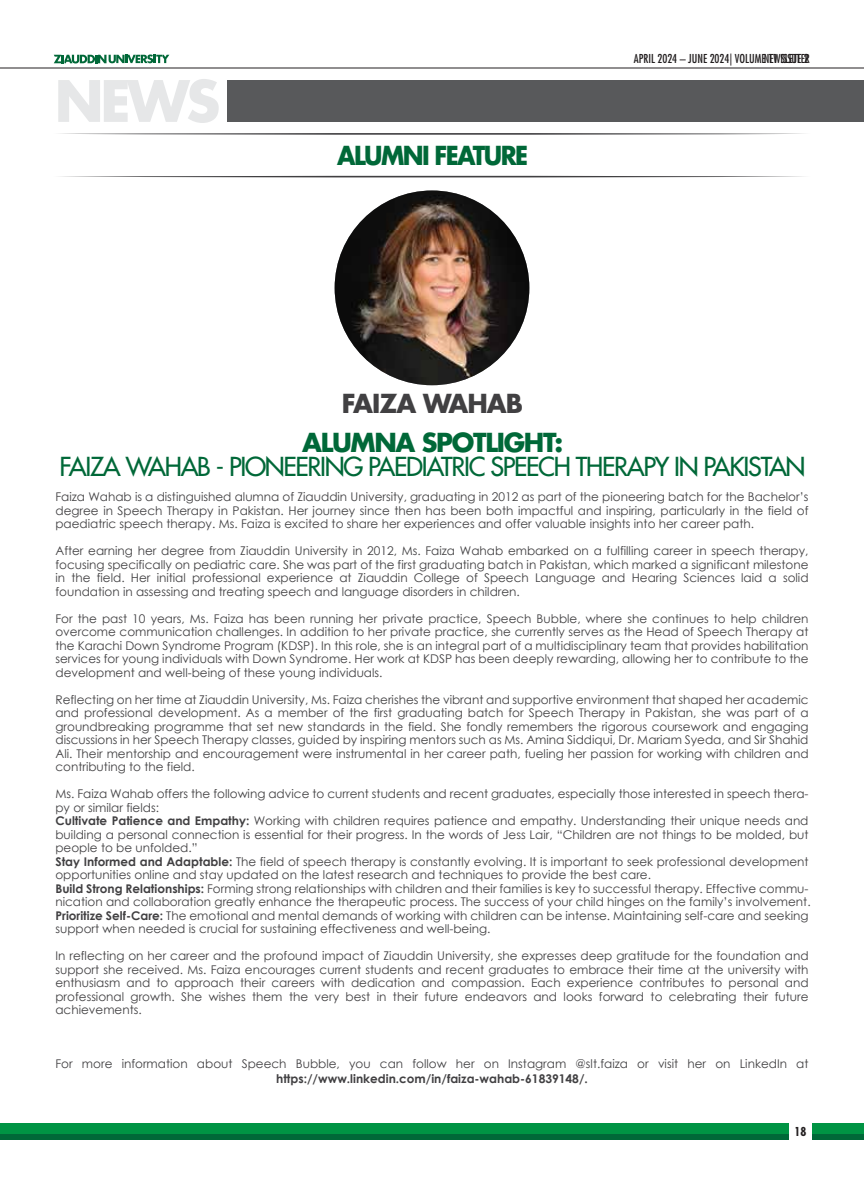
<style>
.page{position:relative;width:864px;height:1188px;background:#fff}
.page>*{position:absolute;margin:0;border:0;box-sizing:border-box;transform-origin:0 0}
.t1{font:700 55.5px "Futura Std";color:#e6e7e8}
.t2{font:500 25.5px "Futura Std";letter-spacing:-.05em;color:#006838}
.t3{font:700 25.5px "Futura Std";letter-spacing:-.05em;color:#006838}
.t4{font:700 25.5px "Futura Std";letter-spacing:-.07em;color:#006838;scale:.93 1}
.t5{font:700 25.5px "Futura Std";letter-spacing:-.04em;color:#414042}
.t6{font:12px/13.5px "Century Gothic";color:#414042;text-align:justify}
.t7{font:700 12px "Century Gothic";color:#414042}
.t8{font:condensed 12px "Futura Std";color:#231f20}
.t9{font:700 condensed 12px "Futura Std";color:#231f20}
.s1{font-weight:700}
</style>
<div class="page">
<hr style="left:0;top:68px;width:864px;height:1px;background:#231f20">
<div style="left:227px;top:80px;width:637px;height:42px;background:#58595b"></div>
<svg style="left:54px;top:54px;width:115px;height:10px"></svg>
<img style="left:335px;top:191px;width:194px;height:194px;border-radius:97px">
<svg style="left:60px;top:176px;width:744px;height:2px"></svg>
<svg style="left:60px;top:133px;width:744px;height:2px"></svg>
<div style="left:0;top:1123px;width:864px;height:17px;background:#009444"></div>
<div style="left:0;top:1134px;width:864px;height:6px;background:#006838"></div>
<div style="left:790px;top:1113px;width:22px;height:35px;background:#fff"></div>
<h1 class="t1" style="left:55px;top:64px;width:167px">NEWS</h1>
<h2 class="t4" style="left:337px;top:138px;width:207px">ALUMNI FEATURE</h2>
<p class="t8" style="left:634px;top:52px;width:177px">APRIL 2024 – JUNE 2024| VOLUME 11 ISSUE 2</p>
<p class="t8" style="left:764px;top:52px;width:48px">NEWSLETTER</p>
<h2 class="t5" style="left:342px;top:387px;width:183px">FAIZA WAHAB</h2>
<h2 class="t3" style="left:302px;top:425px;width:263px">ALUMNA SPOTLIGHT:</h2>
<h2 class="t2" style="left:60px;top:451px;width:748px">FAIZA WAHAB - PIONEERING PAEDIATRIC SPEECH THERAPY IN PAKISTAN</h2>
<p class="t6" style="left:55px;top:490px;width:755px">Faiza Wahab is a distinguished alumna of Ziauddin University, graduating in 2012 as part of the pioneering batch for the Bachelor’s degree in Speech Therapy in Pakistan. Her journey since then has been both impactful and inspiring, particularly in the field of paediatric speech therapy. Ms. Faiza is excited to share her experiences and offer valuable insights into her career path.</p>
<p class="t6" style="left:55px;top:544px;width:755px">After earning her degree from Ziauddin University in 2012, Ms. Faiza Wahab embarked on a fulfilling career in speech therapy, focusing specifically on pediatric care. She was part of the first graduating batch in Pakistan, which marked a significant milestone in the field. Her initial professional experience at Ziauddin College of Speech Language and Hearing Sciences laid a solid foundation in assessing and treating speech and language disorders in children.</p>
<p class="t6" style="left:55px;top:611px;width:755px">For the past 10 years, Ms. Faiza has been running her private practice, Speech Bubble, where she continues to help children overcome communication challenges. In addition to her private practice, she currently serves as the Head of Speech Therapy at the Karachi Down Syndrome Program (KDSP). In this role, she is an integral part of a multidisciplinary team that provides habilitation services for young individuals with Down Syndrome. Her work at KDSP has been deeply rewarding, allowing her to contribute to the development and well-being of these young individuals.</p>
<p class="t6" style="left:55px;top:692px;width:755px">Reflecting on her time at Ziauddin University, Ms. Faiza cherishes the vibrant and supportive environment that shaped her academic and professional development. As a member of the first graduating batch for Speech Therapy in Pakistan, she was part of a groundbreaking programme that set new standards in the field. She fondly remembers the rigorous coursework and engaging discussions in her Speech Therapy classes, guided by inspiring mentors such as Ms. Amina Siddiqui, Dr. Mariam Syeda, and Sir Shahid Ali. Their mentorship and encouragement were instrumental in her career path, fueling her passion for working with children and contributing to the field.</p>
<p class="t6" style="left:55px;top:787px;width:757px;text-align:left">Ms. Faiza Wahab offers the following advice to current students and recent graduates, especially those interested in speech thera&shy;py or similar fields:<br><span class="s1">Cultivate Patience and Empathy:</span> Working with children requires patience and empathy. Understanding their unique needs and building a personal connection is essential for their progress. In the words of Jess Lair, “Children are not things to be molded, but people to be unfolded.”<br><span class="s1">Stay Informed and Adaptable:</span> The field of speech therapy is constantly evolving. It is important to seek professional development opportunities online and stay updated on the latest research and techniques to provide the best care.<br><span class="s1">Build Strong Relationships:</span> Forming strong relationships with children and their families is key to successful therapy. Effective commu&shy;nication and collaboration greatly enhance the therapeutic process. The success of your child hinges on the family’s involvement.<br><span class="s1">Prioritize Self-Care:</span> The emotional and mental demands of working with children can be intense. Maintaining self-care and seeking support when needed is crucial for sustaining effectiveness and well-being.</p>
<p class="t6" style="left:55px;top:949px;width:755px">In reflecting on her career and the profound impact of Ziauddin University, she expresses deep gratitude for the foundation and support she received. Ms. Faiza encourages current students and recent graduates to embrace their time at the university with enthusiasm and to approach their careers with dedication and compassion. Each experience contributes to personal and professional growth. She wishes them the very best in their future endeavors and looks forward to celebrating their future achievements.</p>
<p class="t6" style="left:55px;top:1057px;width:755px">For more information about Speech Bubble, you can follow her on Instagram @slt.faiza or visit her on LinkedIn at</p>
<p class="t7" style="left:276px;top:1070px;width:313px">https://www.linkedin.com/in/faiza-wahab-61839148/.</p>
<p class="t9" style="left:795px;top:1125px;width:13px">18</p>
</div>
